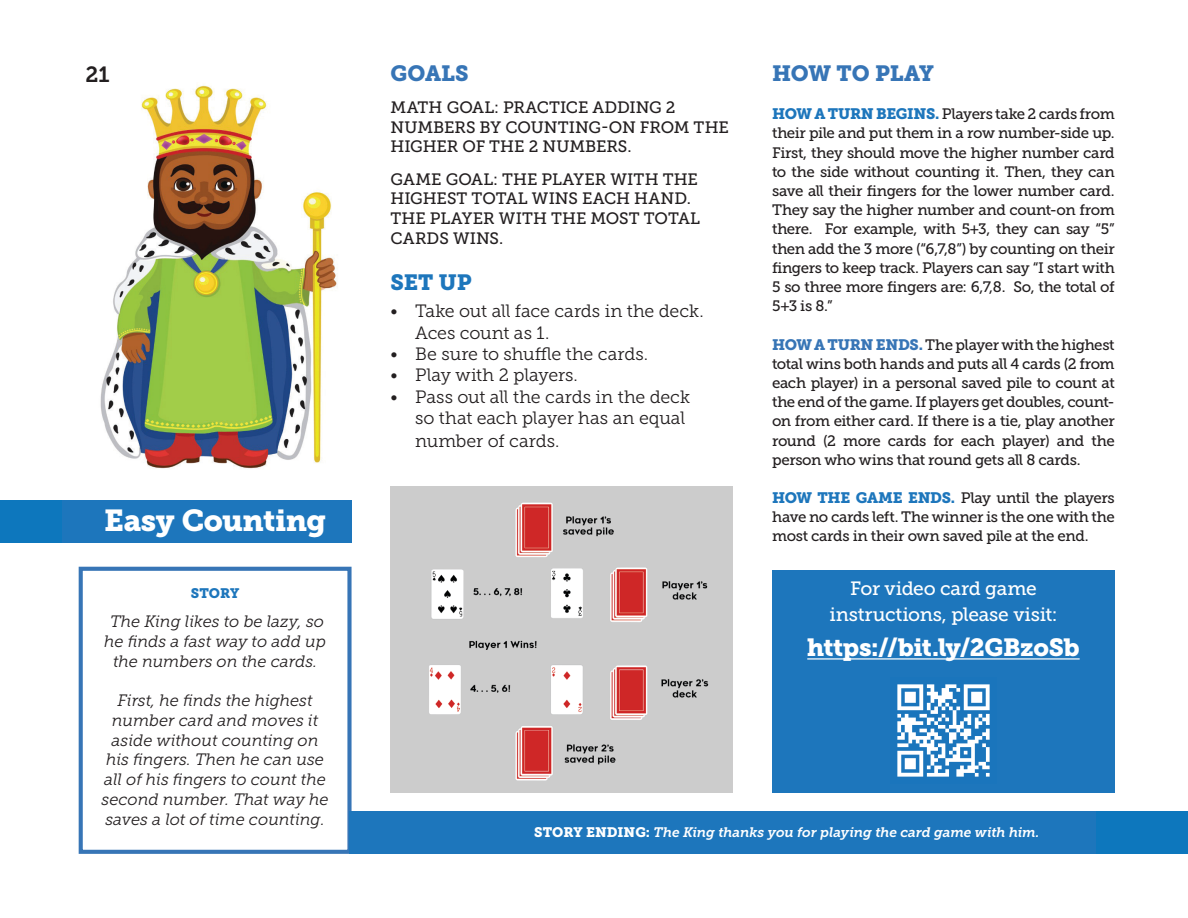
<style>
.page{position:relative;width:1188px;height:918px;background:#fff}
.page>*{position:absolute;margin:0;border:0;box-sizing:border-box;transform-origin:0 0}
.t1{font:30.15px "Museo Slab 900";letter-spacing:-.015em;color:#fff}
.t2{font:24.6px "Museo Slab 900";letter-spacing:-.015em;color:#fff}
.t3{font:21.9px "Museo Slab 900";letter-spacing:-.005em;color:#3775b6}
.t4{font:21.9px "Museo Slab 900";color:#1d76bc}
.t5{font:21.9px "Museo Slab 700";color:#231f20}
.t6{font:19.2px/26.2px "Museo Slab 500";letter-spacing:-.01em;color:#fff;text-align:center}
.t7{font:17.85px/21.5px "Museo Slab 300";letter-spacing:-.005em;color:#231f20}
.t8{font:italic 16.5px/19.8px "Museo Slab 300";color:#231f20;text-align:center}
.t9{font:16.5px/19.8px "Museo Slab 500";letter-spacing:-.005em;color:#231f20}
.t10{font:15.15px/19.2px "Museo Slab 500";letter-spacing:-.025em;color:#231f20;text-align:justify}
.t11{font:italic 13.65px "Museo Slab 700";letter-spacing:-.005em;color:#fff}
.t12{font:13.65px "Museo Slab 900";color:#1d76bc}
.s1{font-family:"Museo Slab 900";color:#1d76bc}
.s2{font-family:"Museo Slab 900";color:#3775b6}
.s3{font-family:"Museo Slab 900";font-style:normal}
</style>
<div class="page">
<div style="left:54px;top:501px;width:298px;height:42px;background:#1d76bc"></div>
<div style="left:79px;top:567px;width:273px;height:287px;border:4px solid #3775b6"></div>
<div style="left:349px;top:811px;width:766px;height:43px;background:#1d76bc"></div>
<div style="left:772px;top:571px;width:343px;height:222px;background:#1d76bc"></div>
<img style="left:100px;top:85px;width:238px;height:384px">
<img style="left:392px;top:487px;width:340px;height:306px">
<hr style="left:807px;top:658px;width:273px;height:2px;background:#fff">
<img style="left:897px;top:684px;width:93px;height:93px">
<div style="left:0;top:500px;width:61px;height:43px;background:#0d77bd"></div>
<div style="left:1096px;top:812px;width:92px;height:42px;background:#0d77bd"></div>
<h3 class="t5" style="left:85px;top:62px;width:26px">21</h3>
<h1 class="t1" style="left:104px;top:503px;width:223px">Easy Counting</h1>
<p class="t12" style="left:191px;top:585px;width:50px">STORY</p>
<p class="t8" style="left:104px;top:612px;width:223px">The King likes to be lazy, so he finds a fast way to add up the numbers on the cards.</p>
<p class="t8" style="left:102px;top:691px;width:229px">First, he finds the highest number card and moves it aside without counting on his fingers. Then he can use all of his fingers to count the second number. That way he saves a lot of time counting.</p>
<h3 class="t3" style="left:391px;top:60px;width:80px">GOALS</h3>
<p class="t9" style="left:391px;top:97px;width:340px">MATH GOAL: PRACTICE ADDING 2<br>NUMBERS BY COUNTING-ON FROM THE<br>HIGHER OF THE 2 NUMBERS.</p>
<p class="t9" style="left:391px;top:169px;width:311px">GAME GOAL: THE PLAYER WITH THE<br>HIGHEST TOTAL WINS EACH HAND.<br>THE PLAYER WITH THE MOST TOTAL<br>CARDS WINS.</p>
<h3 class="t4" style="left:391px;top:269px;width:83px">SET UP</h3>
<p class="t7" style="left:415px;top:301px;width:290px;text-indent:-25px">• Take out all face cards in the deck.<br>Aces count as 1.</p>
<p class="t7" style="left:391px;top:343px;width:259px">• Be sure to shuffle the cards.</p>
<p class="t7" style="left:391px;top:365px;width:189px">• Play with 2 players.</p>
<p class="t7" style="left:391px;top:386px;width:301px;text-align:right">• Pass out all the cards in the deck so that each player has an equal</p>
<p class="t7" style="left:415px;top:430px;width:146px">number of cards.</p>
<h3 class="t3" style="left:772px;top:60px;width:163px">HOW TO PLAY</h3>
<p class="t10" style="left:772px;top:105px;width:344px"><span class="s1">HOW A TURN BEGINS.</span> Players take 2 cards from their pile and put them in a row number-side up.<br>First, they should move the higher number card to the side without counting it. Then, they can save all their fingers for the lower number card.<br>They say the higher number and count-on from there. For example, with 5+3, they can say “5” then add the 3 more (“6,7,8”) by counting on their fingers to keep track. Players can say “I start with 5 so three more fingers are: 6,7,8. So, the total of 5+3 is 8.”</p>
<p class="t10" style="left:772px;top:335px;width:344px"><span class="s2">HOW A TURN ENDS.</span> The player with the highest total wins both hands and puts all 4 cards (2 from each player) in a personal saved pile to count at the end of the game. If players get doubles, count&shy;on from either card. If there is a tie, play another round (2 more cards for each player) and the person who wins that round gets all 8 cards.</p>
<p class="t10" style="left:772px;top:488px;width:344px"><span class="s1">HOW THE GAME ENDS.</span> Play until the players have no cards left. The winner is the one with the most cards in their own saved pile at the end.</p>
<p class="t6" style="left:829px;top:575px;width:230px">For video card game instructions, please visit:</p>
<h2 class="t2" style="left:807px;top:634px;width:274px">https://bit.ly/2GBzoSb</h2>
<p class="t11" style="left:534px;top:824px;width:507px"><span class="s3">STORY ENDING:</span> The King thanks you for playing the card game with him.</p>
</div>
